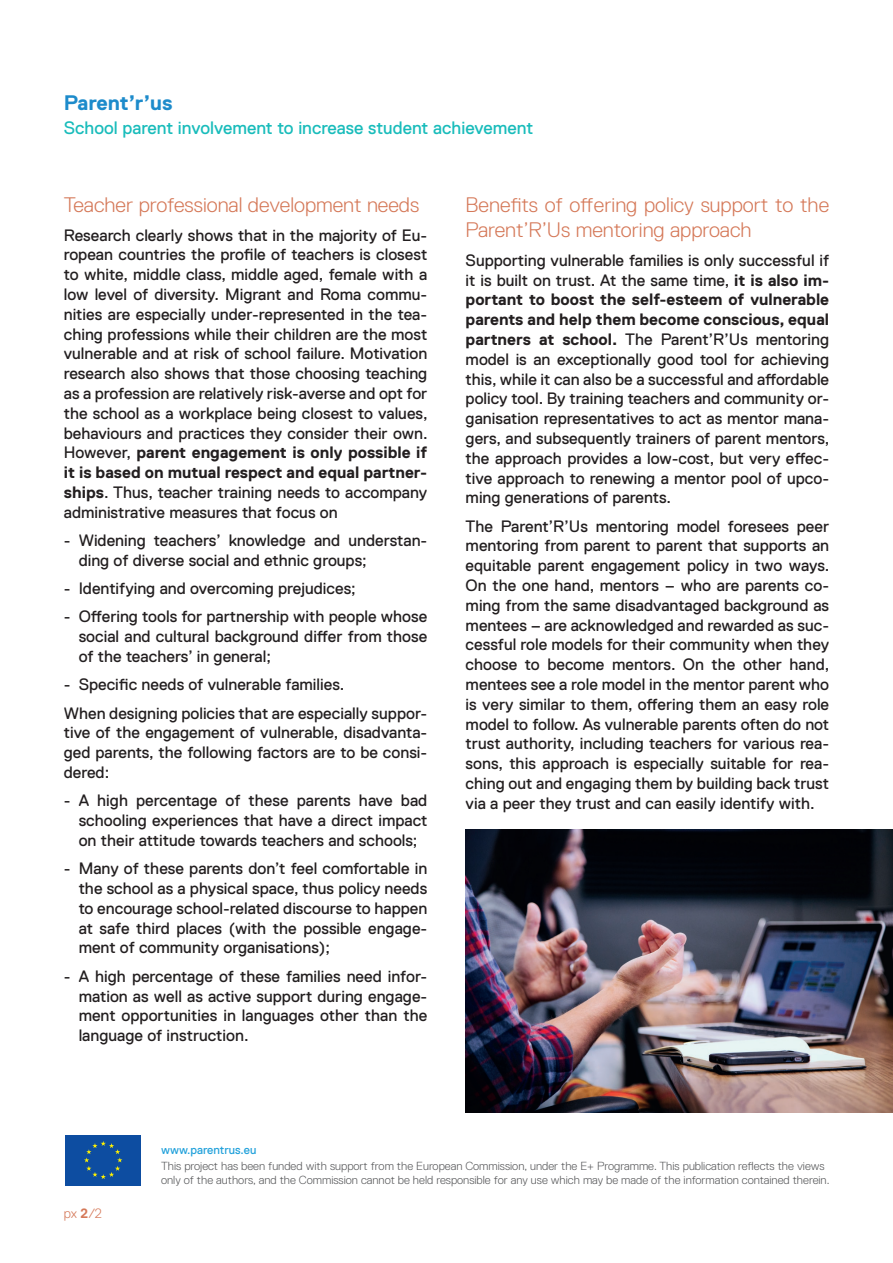
<style>
.page{position:relative;width:893px;height:1263px;background:#fff}
.page>*{position:absolute;margin:0;border:0;box-sizing:border-box;transform-origin:0 0}
.t1{font:300 21px/25.2px "Replica";color:#d57959}
.t2{font:700 21px "Replica";letter-spacing:-.005em;color:#1d8bcb}
.t3{font:18px "Replica";color:#19bcbb}
.t4{font:16.5px/19.8px "Replica";color:#231f20;text-align:justify}
.t5{font:300 13.5px "Replica";color:#d57959}
.t6{font:12px "Replica";color:#24a2db}
.t7{font:300 11.7px/14.1px "Replica";color:#57585a}
.s1{font-weight:700}
</style>
<div class="page">
<div style="left:64px;top:1133px;width:79px;height:54px;background:linear-gradient(to right,#0d4da1,#0d4da1)"></div>
<div style="left:65px;top:1135px;width:76px;height:50px;background:#0d4da1"></div>
<svg style="left:84px;top:1141px;width:38px;height:38px"></svg>
<img style="left:466px;top:829px;width:427px;height:284px">
<p class="t2" style="left:64px;top:91px;width:110px">Parent’r’us</p>
<p class="t3" style="left:64px;top:118px;width:471px">School parent involvement to increase student achievement</p>
<p class="t1" style="left:64px;top:192px;width:357px">Teacher professional development needs</p>
<p class="t4" style="left:64px;top:225px;width:365px">Research clearly shows that in the majority of Eu&shy;ropean countries the profile of teachers is closest to white, middle class, middle aged, female with a low level of diversity. Migrant and Roma commu&shy;nities are especially under-represented in the tea&shy;ching professions while their children are the most vulnerable and at risk of school failure. Motivation research also shows that those choosing teaching as a profession are relatively risk-averse and opt for the school as a workplace being closest to values, behaviours and practices they consider their own.<br>However, <span class="s1">parent engagement is only possible if it is based on mutual respect and equal partner&shy;ships</span>. Thus, teacher training needs to accompany administrative measures that focus on</p>
<p class="t4" style="left:79px;top:530px;width:350px;text-indent:-15px">- Widening teachers’ knowledge and understan&shy;ding of diverse social and ethnic groups;</p>
<p class="t4" style="left:64px;top:578px;width:293px">- Identifying and overcoming prejudices;</p>
<p class="t4" style="left:79px;top:607px;width:350px;text-indent:-15px">- Offering tools for partnership with people whose social and cultural background differ from those of the teachers’ in general;</p>
<p class="t4" style="left:64px;top:670px;width:365px;line-height:28.3px">- Specific needs of vulnerable families.<br>When designing policies that are especially suppor-</p>
<p class="t4" style="left:64px;top:723px;width:365px">tive of the engagement of vulnerable, disadvanta&shy;ged parents, the following factors are to be consi&shy;dered:</p>
<p class="t4" style="left:79px;top:791px;width:350px;text-indent:-15px">- A high percentage of these parents have bad schooling experiences that have a direct impact on their attitude towards teachers and schools;</p>
<p class="t4" style="left:79px;top:859px;width:350px;text-indent:-15px">- Many of these parents don’t feel comfortable in the school as a physical space, thus policy needs to encourage school-related discourse to happen at safe third places (with the possible engage&shy;ment of community organisations);</p>
<p class="t4" style="left:79px;top:966px;width:350px;text-indent:-15px">- A high percentage of these families need infor&shy;mation as well as active support during engage&shy;ment opportunities in languages other than the language of instruction.</p>
<p class="t1" style="left:466px;top:192px;width:365px">Benefits of offering policy support to the<br>Parent’R’Us mentoring approach</p>
<p class="t4" style="left:466px;top:250px;width:365px">Supporting vulnerable families is only successful if it is built on trust. At the same time, <span class="s1">it is also im&shy;portant to boost the self-esteem of vulnerable parents and help them become conscious, equal partners at school.</span> The Parent’R’Us mentoring model is an exceptionally good tool for achieving this, while it can also be a successful and affordable policy tool. By training teachers and community or&shy;ganisation representatives to act as mentor mana&shy;gers, and subsequently trainers of parent mentors, the approach provides a low-cost, but very effec&shy;tive approach to renewing a mentor pool of upco&shy;ming generations of parents.</p>
<p class="t4" style="left:466px;top:516px;width:365px">The Parent’R’Us mentoring model foresees peer mentoring from parent to parent that supports an equitable parent engagement policy in two ways.<br>On the one hand, mentors – who are parents co&shy;ming from the same disadvantaged background as mentees – are acknowledged and rewarded as suc&shy;cessful role models for their community when they choose to become mentors. On the other hand, mentees see a role model in the mentor parent who is very similar to them, offering them an easy role model to follow. As vulnerable parents often do not trust authority, including teachers for various rea&shy;sons, this approach is especially suitable for rea&shy;ching out and engaging them by building back trust via a peer they trust and can easily identify with.</p>
<p class="t5" style="left:64px;top:1206px;width:40px">px <span class="s1">2</span>/2</p>
<p class="t6" style="left:161px;top:1143px;width:97px">www.parentrus.eu</p>
<p class="t7" style="left:161px;top:1159px;width:670px">This project has been funded with support from the European Commission, under the E+ Programme. This publication reflects the views only of the authors, and the Commission cannot be held responsible for any use which may be made of the information contained therein.</p>
</div>
